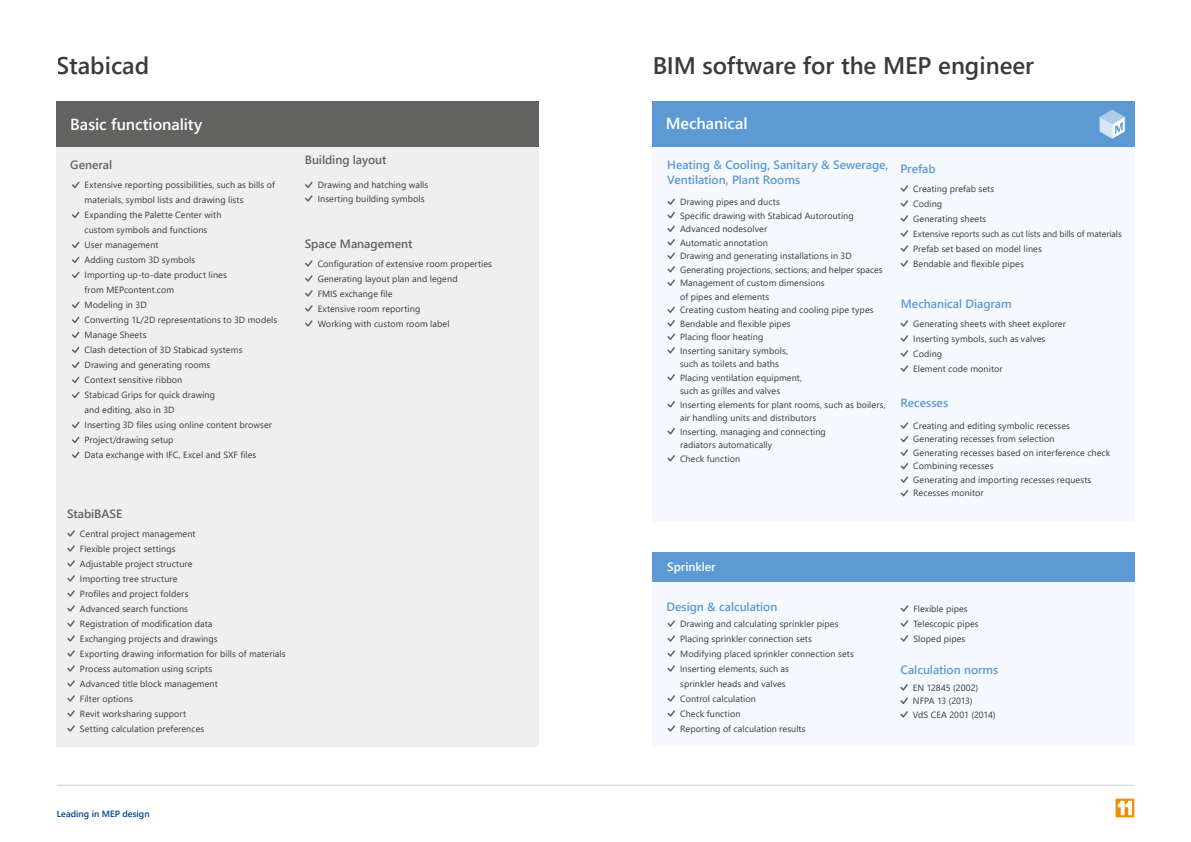
<style>
.page{position:relative;width:1191px;height:842px;background:#fff}
.page>*{position:absolute;margin:0;border:0;box-sizing:border-box;transform-origin:0 0}
.t1{font:600 24px "Segoe UI";color:#3a3a39}
.t2{font:600 16px "Segoe UI";letter-spacing:-.005em;color:#fff}
.t3{font:600 12px/15px "Segoe UI";letter-spacing:-.005em;color:#5d9ad3}
.t4{font:600 12px "Segoe UI";letter-spacing:-.005em;color:#626261}
.t5{font:600 12px "Segoe UI";color:#fff}
.t6{font:9px/15px "Segoe UI";letter-spacing:.01em;color:#3a3a39}
.t7{font:600 9px "Segoe UI";color:#00458d}
.t8{font:8.8px "Segoe UI";letter-spacing:-.005em;color:#3a3a39}
</style>
<div class="page">
<hr style="left:57px;top:785px;width:1077px;height:1px;background:#cdcbcd">
<svg style="left:1115px;top:799px;width:19px;height:18px"></svg>
<div style="left:57px;top:147px;width:482px;height:600px;background:#efefef"></div>
<div style="left:57px;top:102px;width:482px;height:45px;background:#626261"></div>
<svg style="left:72px;top:181px;width:8px;height:7px"></svg>
<svg style="left:72px;top:211px;width:8px;height:7px"></svg>
<svg style="left:72px;top:241px;width:8px;height:37px"></svg>
<svg style="left:72px;top:301px;width:8px;height:97px"></svg>
<svg style="left:72px;top:421px;width:8px;height:37px"></svg>
<svg style="left:305px;top:181px;width:8px;height:21px"></svg>
<svg style="left:67px;top:530px;width:8px;height:7px"></svg>
<svg style="left:67px;top:545px;width:8px;height:7px"></svg>
<svg style="left:67px;top:560px;width:8px;height:7px"></svg>
<svg style="left:67px;top:575px;width:8px;height:7px"></svg>
<svg style="left:67px;top:590px;width:8px;height:7px"></svg>
<svg style="left:67px;top:605px;width:8px;height:7px"></svg>
<svg style="left:67px;top:620px;width:8px;height:7px"></svg>
<svg style="left:67px;top:635px;width:8px;height:7px"></svg>
<svg style="left:67px;top:650px;width:8px;height:7px"></svg>
<svg style="left:67px;top:665px;width:8px;height:7px"></svg>
<svg style="left:67px;top:680px;width:8px;height:7px"></svg>
<svg style="left:67px;top:695px;width:8px;height:7px"></svg>
<svg style="left:67px;top:710px;width:8px;height:7px"></svg>
<svg style="left:67px;top:725px;width:8px;height:7px"></svg>
<svg style="left:305px;top:260px;width:8px;height:7px"></svg>
<svg style="left:305px;top:275px;width:8px;height:7px"></svg>
<svg style="left:305px;top:290px;width:8px;height:7px"></svg>
<svg style="left:305px;top:305px;width:8px;height:7px"></svg>
<svg style="left:305px;top:320px;width:8px;height:7px"></svg>
<div style="left:652px;top:124px;width:482px;height:398px;background:#f5f9fd"></div>
<div style="left:652px;top:102px;width:482px;height:45px;background:#5d9ad3"></div>
<svg style="left:900px;top:185px;width:9px;height:7px"></svg>
<svg style="left:900px;top:200px;width:9px;height:7px"></svg>
<svg style="left:900px;top:215px;width:9px;height:7px"></svg>
<svg style="left:900px;top:230px;width:9px;height:7px"></svg>
<svg style="left:900px;top:245px;width:9px;height:7px"></svg>
<svg style="left:900px;top:260px;width:9px;height:7px"></svg>
<svg style="left:900px;top:320px;width:9px;height:7px"></svg>
<svg style="left:900px;top:335px;width:9px;height:7px"></svg>
<svg style="left:900px;top:350px;width:9px;height:7px"></svg>
<svg style="left:900px;top:365px;width:9px;height:7px"></svg>
<svg style="left:900px;top:422px;width:9px;height:75px"></svg>
<div style="left:652px;top:582px;width:482px;height:165px;background:#f5f9fd"></div>
<div style="left:652px;top:552px;width:482px;height:30px;background:#5d9ad3"></div>
<svg style="left:667px;top:620px;width:8px;height:7px"></svg>
<svg style="left:667px;top:635px;width:8px;height:7px"></svg>
<svg style="left:667px;top:650px;width:8px;height:7px"></svg>
<svg style="left:667px;top:665px;width:8px;height:7px"></svg>
<svg style="left:667px;top:695px;width:8px;height:7px"></svg>
<svg style="left:667px;top:710px;width:8px;height:7px"></svg>
<svg style="left:667px;top:725px;width:8px;height:7px"></svg>
<svg style="left:667px;top:198px;width:8px;height:88px"></svg>
<svg style="left:667px;top:306px;width:8px;height:48px"></svg>
<svg style="left:667px;top:374px;width:8px;height:7px"></svg>
<svg style="left:667px;top:401px;width:8px;height:7px"></svg>
<svg style="left:667px;top:428px;width:8px;height:7px"></svg>
<svg style="left:667px;top:455px;width:8px;height:7px"></svg>
<svg style="left:1099px;top:110px;width:25px;height:29px"></svg>
<svg style="left:900px;top:684px;width:8px;height:34px"></svg>
<svg style="left:900px;top:605px;width:9px;height:7px"></svg>
<svg style="left:900px;top:620px;width:9px;height:7px"></svg>
<svg style="left:900px;top:635px;width:9px;height:7px"></svg>
<h1 class="t1" style="left:57px;top:43px;width:94px">Stabicad</h1>
<h2 class="t2" style="left:70px;top:109px;width:133px">Basic functionality</h2>
<h3 class="t4" style="left:70px;top:154px;width:43px">General</h3>
<p class="t6" style="left:85px;top:177px;width:194px">Extensive reporting possibilities, such as bills of materials, symbol lists and drawing lists<br>Expanding the Palette Center with<br>custom symbols and functions<br>User management<br>Adding custom 3D symbols<br>Importing up-to-date product lines<br>from MEPcontent.com<br>Modeling in 3D<br>Converting 1L/2D representations to 3D models<br>Manage Sheets<br>Clash detection of 3D Stabicad systems<br>Drawing and generating rooms<br>Context sensitive ribbon<br>Stabicad Grips for quick drawing<br>and editing, also in 3D<br>Inserting 3D files using online content browser<br>Project/drawing setup<br>Data exchange with IFC, Excel and SXF files</p>
<h3 class="t4" style="left:67px;top:502px;width:57px">StabiBASE</h3>
<p class="t6" style="left:80px;top:525px;width:207px">Central project management<br>Flexible project settings<br>Adjustable project structure<br>Importing tree structure<br>Profiles and project folders<br>Advanced search functions<br>Registration of modification data<br>Exchanging projects and drawings<br>Exporting drawing information for bills of materials<br>Process automation using scripts<br>Advanced title block management<br>Filter options<br>Revit worksharing support<br>Setting calculation preferences</p>
<h3 class="t4" style="left:305px;top:149px;width:83px">Building layout</h3>
<p class="t6" style="left:318px;top:177px;width:112px;line-height:13.5px">Drawing and hatching walls<br>Inserting building symbols</p>
<h3 class="t4" style="left:305px;top:232px;width:109px">Space Management</h3>
<p class="t6" style="left:318px;top:255px;width:176px">Configuration of extensive room properties<br>Generating layout plan and legend<br>FMIS exchange file<br>Extensive room reporting<br>Working with custom room label</p>
<p class="t7" style="left:57px;top:805px;width:94px">Leading in MEP design</p>
<h1 class="t1" style="left:652px;top:43px;width:383px">BIM software for the MEP engineer</h1>
<h2 class="t2" style="left:666px;top:109px;width:83px">Mechanical</h2>
<h3 class="t3" style="left:667px;top:157px;width:223px">Heating &amp; Cooling, Sanitary &amp; Sewerage,<br>Ventilation, Plant Rooms</h3>
<p class="t6" style="left:680px;top:194px;width:207px;line-height:13.5px">Drawing pipes and ducts<br>Specific drawing with Stabicad Autorouting<br>Advanced nodesolver<br>Automatic annotation<br>Drawing and generating installations in 3D<br>Generating projections, sections, and helper spaces<br>Management of custom dimensions<br>of pipes and elements<br>Creating custom heating and cooling pipe types<br>Bendable and flexible pipes<br>Placing floor heating<br>Inserting sanitary symbols,<br>such as toilets and baths<br>Placing ventilation equipment,<br>such as grilles and valves<br>Inserting elements for plant rooms, such as boilers, air handling units and distributors<br>Inserting, managing and connecting<br>radiators automatically<br>Check function</p>
<h3 class="t3" style="left:900px;top:160px;width:37px">Prefab</h3>
<p class="t6" style="left:913px;top:180px;width:83px">Creating prefab sets<br>Coding<br>Generating sheets</p>
<p class="t8" style="left:913px;top:225px;width:210px">Extensive reports such as cut lists and bills of materials</p>
<p class="t6" style="left:913px;top:240px;width:130px">Prefab set based on model lines<br>Bendable and flexible pipes</p>
<h3 class="t3" style="left:901px;top:295px;width:112px">Mechanical Diagram</h3>
<p class="t6" style="left:913px;top:315px;width:154px">Generating sheets with sheet explorer<br>Inserting symbols, such as valves<br>Coding<br>Element code monitor</p>
<h3 class="t3" style="left:900px;top:394px;width:49px">Recesses</h3>
<p class="t6" style="left:913px;top:418px;width:198px;line-height:13.5px">Creating and editing symbolic recesses Generating recesses from selection<br>Generating recesses based on interference check Combining recesses<br>Generating and importing recesses requests Recesses monitor</p>
<h3 class="t5" style="left:667px;top:555px;width:50px">Sprinkler</h3>
<h3 class="t3" style="left:666px;top:598px;width:112px">Design &amp; calculation</h3>
<p class="t6" style="left:680px;top:615px;width:175px">Drawing and calculating sprinkler pipes<br>Placing sprinkler connection sets<br>Modifying placed sprinkler connection sets<br>Inserting elements, such as<br>sprinkler heads and valves<br>Control calculation<br>Check function<br>Reporting of calculation results</p>
<p class="t6" style="left:913px;top:600px;width:67px">Flexible pipes<br>Telescopic pipes<br>Sloped pipes</p>
<h3 class="t3" style="left:900px;top:661px;width:99px">Calculation norms</h3>
<p class="t6" style="left:913px;top:680px;width:84px;line-height:13.5px">EN 12845 (2002)<br>NFPA 13 (2013)<br>VdS CEA 2001 (2014)</p>
</div>
